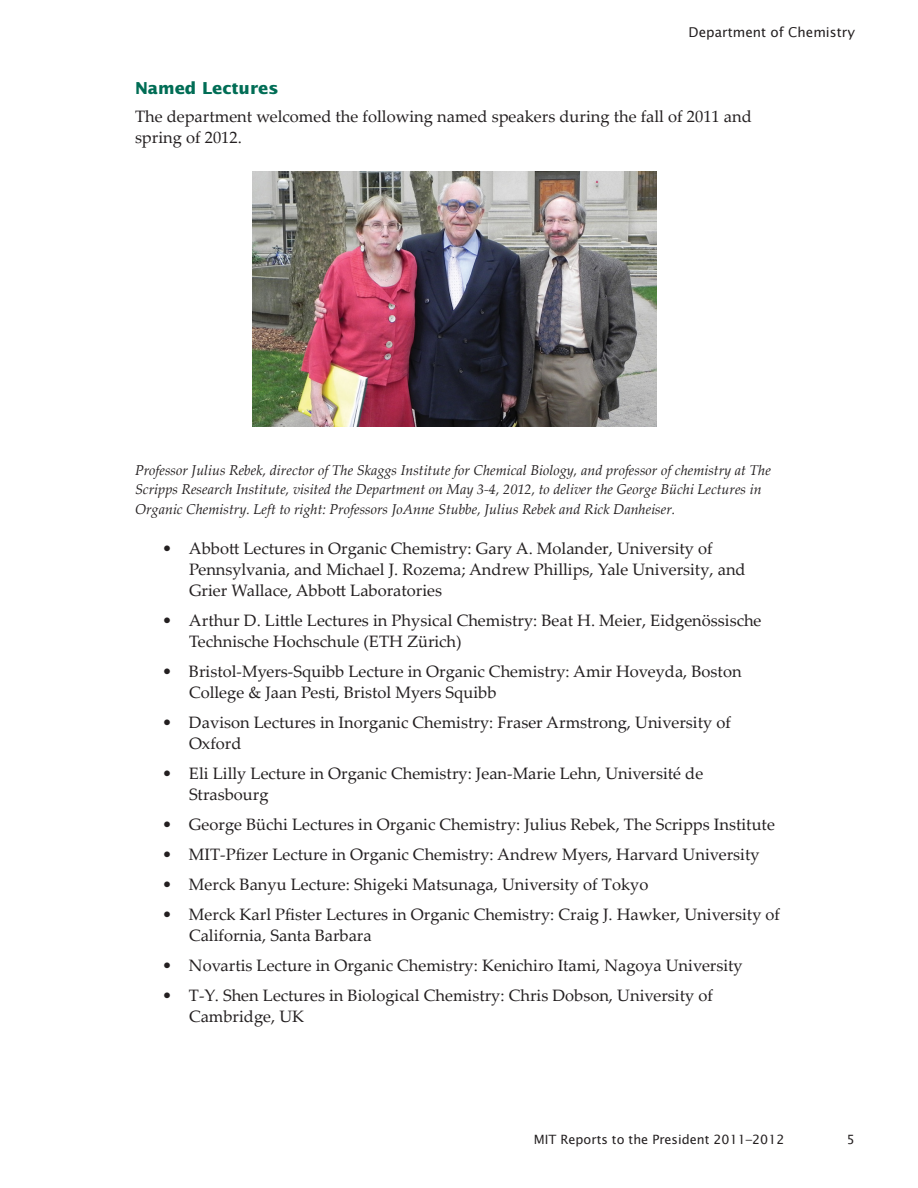
<style>
.page{position:relative;width:918px;height:1188px;background:#fff}
.page>*{position:absolute;margin:0;border:0;box-sizing:border-box;transform-origin:0 0}
.Bulleted_List{font:16.5px/21px "Palatino Linotype";color:#231f20}
.Heading_2{font:700 16.5px "Lucida Sans Std";color:#006d55}
.t1{font:italic 14.25px/19.5px "Palatino Linotype";color:#231f20}
.t2{font:13.5px "Lucida Sans Std";color:#231f20}
.t3{font:12.75px "Lucida Sans Std";color:#231f20}
</style>
<div class="page">
<img style="left:252px;top:171px;width:405px;height:256px">
<p class="t2" style="left:689px;top:25px;width:168px">Department of Chemistry</p>
<p class="Heading_2" style="left:135px;top:78px;width:145px">Named Lectures</p>
<p class="Bulleted_List" style="left:135px;top:105px;width:618px">The department welcomed the following named speakers during the fall of 2011 and spring of 2012.</p>
<p class="t1" style="left:135px;top:460px;width:637px">Professor Julius Rebek, director of The Skaggs Institute for Chemical Biology, and professor of chemistry at The<br>Scripps Research Institute, visited the Department on May 3-4, 2012, to deliver the George Büchi Lectures in<br>Organic Chemistry. Left to right: Professors JoAnne Stubbe, Julius Rebek and Rick Danheiser.</p>
<p class="Bulleted_List" style="left:189px;top:537px;width:558px;text-indent:-27px">• Abbott Lectures in Organic Chemistry: Gary A. Molander, University of<br>Pennsylvania, and Michael J. Rozema; Andrew Phillips, Yale University, and<br>Grier Wallace, Abbott Laboratories</p>
<p class="Bulleted_List" style="left:189px;top:609px;width:574px;text-indent:-27px">• Arthur D. Little Lectures in Physical Chemistry: Beat H. Meier, Eidgenössische<br>Technische Hochschule (ETH Zürich)</p>
<p class="Bulleted_List" style="left:189px;top:660px;width:554px;text-indent:-27px">• Bristol-Myers-Squibb Lecture in Organic Chemistry: Amir Hoveyda, Boston<br>College &amp; Jaan Pesti, Bristol Myers Squibb</p>
<p class="Bulleted_List" style="left:189px;top:711px;width:543px;text-indent:-27px">• Davison Lectures in Inorganic Chemistry: Fraser Armstrong, University of<br>Oxford</p>
<p class="Bulleted_List" style="left:189px;top:762px;width:516px;text-indent:-27px">• Eli Lilly Lecture in Organic Chemistry: Jean-Marie Lehn, Université de<br>Strasbourg</p>
<p class="Bulleted_List" style="left:162px;top:813px;width:614px">• George Büchi Lectures in Organic Chemistry: Julius Rebek, The Scripps Institute</p>
<p class="Bulleted_List" style="left:162px;top:843px;width:599px">• MIT-Pfizer Lecture in Organic Chemistry: Andrew Myers, Harvard University</p>
<p class="Bulleted_List" style="left:162px;top:873px;width:488px">• Merck Banyu Lecture: Shigeki Matsunaga, University of Tokyo</p>
<p class="Bulleted_List" style="left:189px;top:903px;width:593px;text-indent:-27px">• Merck Karl Pfister Lectures in Organic Chemistry: Craig J. Hawker, University of<br>California, Santa Barbara</p>
<p class="Bulleted_List" style="left:162px;top:954px;width:582px">• Novartis Lecture in Organic Chemistry: Kenichiro Itami, Nagoya University</p>
<p class="Bulleted_List" style="left:189px;top:984px;width:525px;text-indent:-27px">• T-Y. Shen Lectures in Biological Chemistry: Chris Dobson, University of<br>Cambridge, UK</p>
<p class="t3" style="left:534px;top:1132px;width:252px">MIT Reports to the President 2011–2012</p>
<p class="t3" style="left:847px;top:1132px;width:10px">5</p>
</div>
